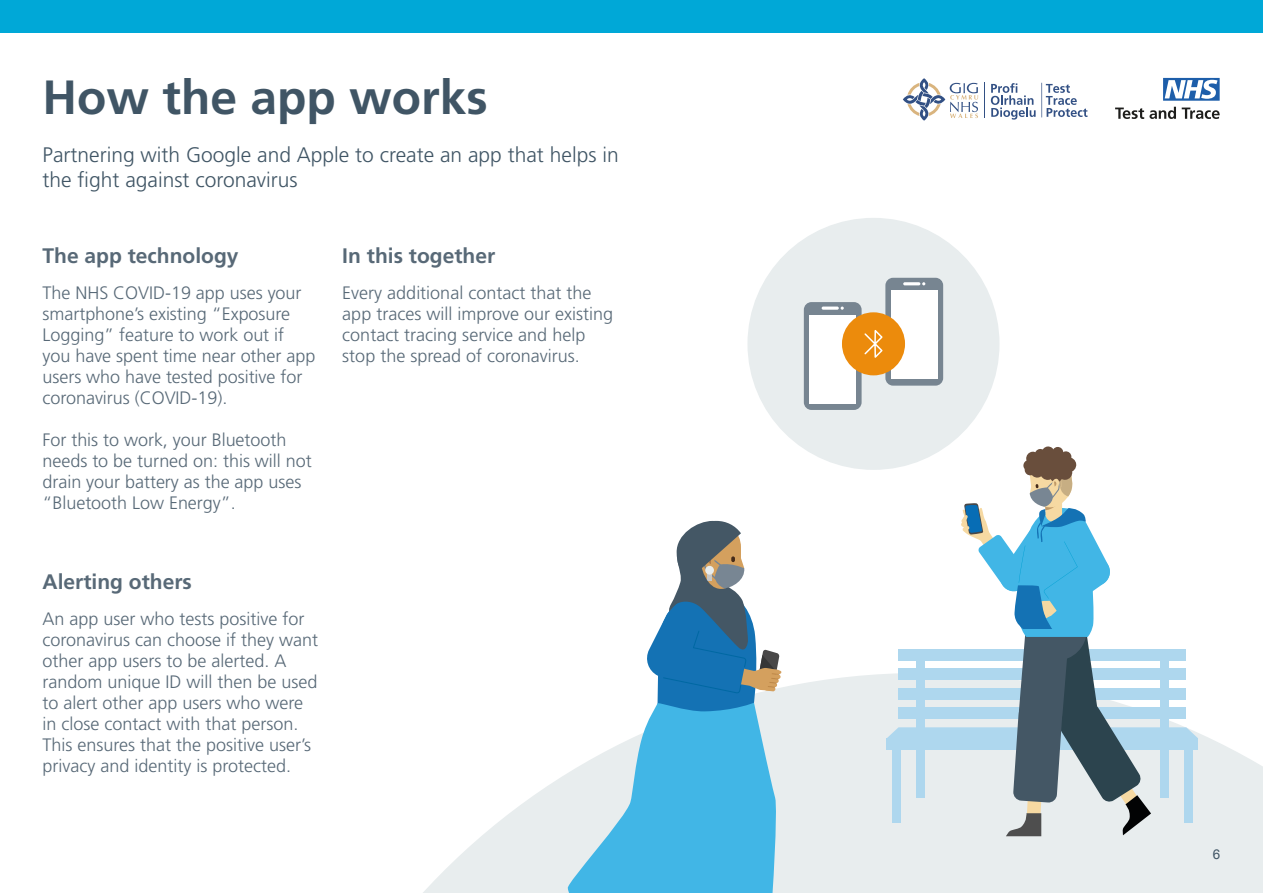
<style>
.page{position:relative;width:1263px;height:893px;background:#fff}
.page>*{position:absolute;margin:0;border:0;box-sizing:border-box;transform-origin:0 0}
.Page_title{font:700 48px "Frutiger";color:#405565}
.Page_Subtitle{font:300 21px/25.2px "Frutiger";color:#405565}
.Text_title{font:700 21px "Frutiger";color:#586977}
.Text{font:300 18px/21px "Frutiger";color:#586977}
.t1{font:13.5px "Arial";color:#405565}
</style>
<div class="page">
<svg style="left:1163px;top:78px;width:57px;height:23px"></svg>
<svg style="left:1115px;top:107px;width:61px;height:12px"></svg>
<svg style="left:1182px;top:108px;width:38px;height:11px"></svg>
<div style="left:0;top:0;width:1263px;height:32px;background:#00a8d7"></div>
<hr style="left:1041px;top:83px;width:1px;height:34px;background:#325084">
<svg style="left:991px;top:83px;width:44px;height:37px"></svg>
<svg style="left:1046px;top:84px;width:41px;height:33px"></svg>
<hr style="left:984px;top:83px;width:1px;height:35px;background:#325084">
<svg style="left:903px;top:78px;width:75px;height:43px"></svg>
<svg style="left:423px;top:674px;width:840px;height:219px;fill:#e8edee"></svg>
<div style="left:747px;top:218px;width:252px;height:252px;background:#e8edee;border-radius:50%"></div>
<div style="left:885px;top:278px;width:58px;height:108px;background:#778591;border-radius:8px"></div>
<hr style="left:903px;top:282px;width:17px;height:3px;background:#fff;border-radius:2px">
<div style="left:891px;top:290px;width:47px;height:89px;background:#fff"></div>
<div style="left:804px;top:302px;width:57px;height:108px;background:#778591;border-radius:8px"></div>
<hr style="left:822px;top:307px;width:17px;height:3px;background:#fff;border-radius:2px">
<div style="left:809px;top:315px;width:47px;height:88px;background:#fff"></div>
<div style="left:842px;top:312px;width:63px;height:63px;background:#ec8b0c;border-radius:50%"></div>
<svg style="left:864px;top:330px;width:19px;height:28px"></svg>
<div style="left:1052px;top:447px;width:11px;height:11px;background:#694e3c;border-radius:50%"></div>
<div style="left:1041px;top:446px;width:14px;height:14px;background:#694e3c;border-radius:50%"></div>
<div style="left:1034px;top:449px;width:12px;height:11px;background:#694e3c;border-radius:50%"></div>
<svg style="left:887px;top:453px;width:311px;height:383px"></svg>
<svg style="left:567px;top:521px;width:214px;height:372px"></svg>
<p class="Page_title" style="left:43px;top:69px;width:447px">How the app works</p>
<p class="Page_Subtitle" style="left:43px;top:142px;width:578px">Partnering with Google and Apple to create an app that helps in the fight against coronavirus</p>
<p class="Text_title" style="left:43px;top:243px;width:198px">The app technology</p>
<p class="Text_title" style="left:342px;top:243px;width:154px">In this together</p>
<p class="Text" style="left:43px;top:283px;width:274px">The NHS COVID-19 app uses your smartphone’s existing “Exposure<br>Logging” feature to work out if you have spent time near other app users who have tested positive for coronavirus (COVID-19).</p>
<p class="Text" style="left:43px;top:430px;width:271px">For this to work, your Bluetooth needs to be turned on: this will not drain your battery as the app uses “Bluetooth Low Energy”.</p>
<p class="Text_title" style="left:43px;top:570px;width:151px">Alerting others</p>
<p class="Text" style="left:43px;top:608px;width:277px">An app user who tests positive for coronavirus can choose if they want other app users to be alerted. A random unique ID will then be used to alert other app users who were in close contact with that person.<br>This ensures that the positive user’s privacy and identity is protected.</p>
<p class="Text" style="left:342px;top:283px;width:272px">Every additional contact that the app traces will improve our existing contact tracing service and help stop the spread of coronavirus.</p>
<p class="t1" style="left:1213px;top:845px;width:9px">6</p>
</div>
